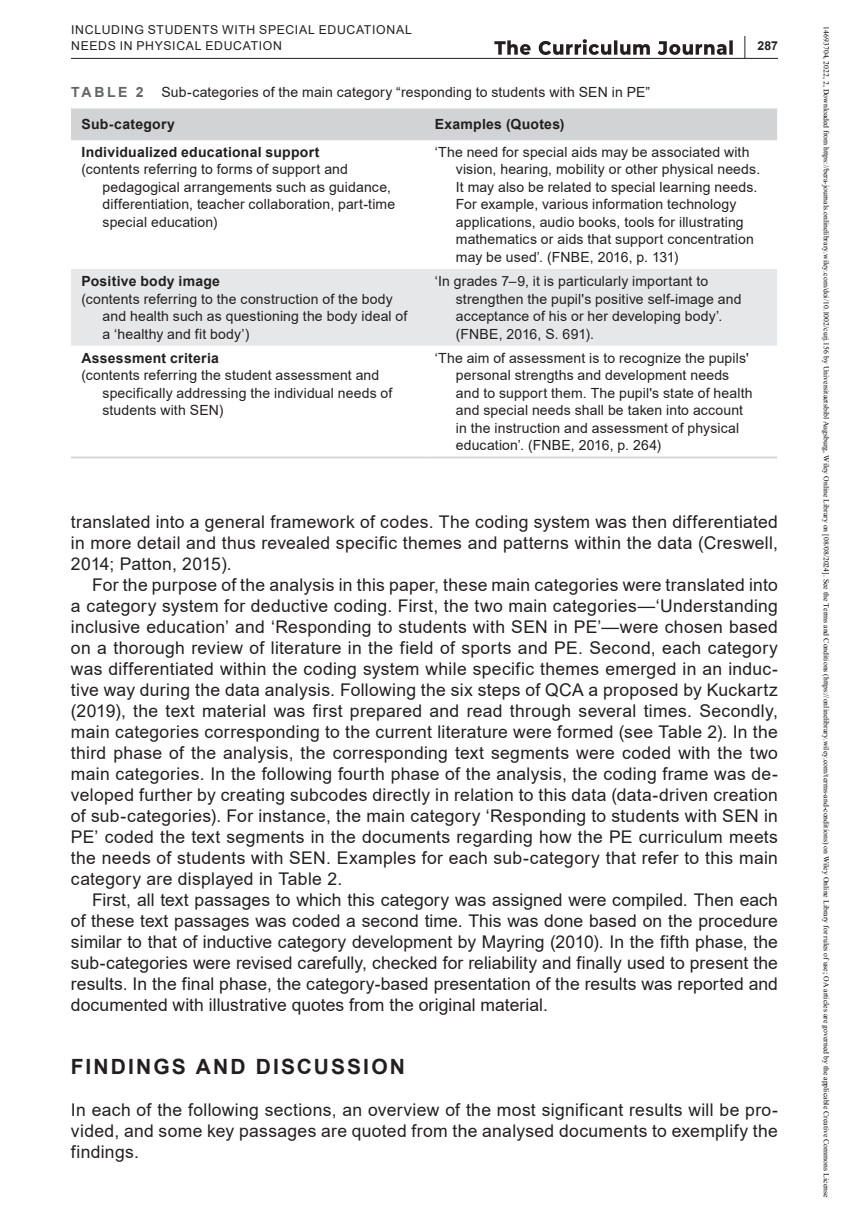
<style>
.page{position:relative;width:849px;height:1221px;background:#fff}
.page>*{position:absolute;margin:0;border:0;box-sizing:border-box;transform-origin:0 0}
.t1{font:700 21px "Arial";letter-spacing:.1em;color:#231f20}
.t2{font:17.5px/21px "Arial";letter-spacing:.015em;color:#231f20;text-align:justify}
.t3{font:14px/17.5px "Arial";letter-spacing:.01em;color:#231f20}
.t4{font:700 14px "Arial";letter-spacing:.02em;color:#231f20}
.t5{font:700 14px "Arial";letter-spacing:.185em;color:#636466}
.t6{font:12.25px/15.8px "Arial";letter-spacing:.055em;color:#231f20}
.t7{font:700 12.25px "Arial";color:#231f20}
.t8{font:7.7px "Times New Roman";letter-spacing:.005em;color:#000}
.s1{font-size:23.62px}
</style>
<div class="page">
<hr style="left:71px;top:58px;width:706px;height:1px;background:#231f20">
<img style="left:494px;top:39px;width:238px;height:15px">
<div style="left:71px;top:108px;width:705px;height:32px;background:#d1d3d4"></div>
<div style="left:71px;top:269px;width:705px;height:77px;background:#e6e7e8"></div>
<hr style="left:71px;top:456px;width:353px;height:2px;background:#d1d3d4">
<hr style="left:424px;top:456px;width:352px;height:2px;background:#d1d3d4">
<p class="t6" style="left:71px;top:22px;width:342px">INCLUDING STUDENTS WITH SPECIAL EDUCATIONAL<br>NEEDS IN PHYSICAL EDUCATION</p>
<p class="t7" style="left:743px;top:37px;width:36px"><span class="s1">|</span> 287</p>
<p class="t5" style="left:71px;top:82px;width:74px">TABLE 2</p>
<p class="t3" style="left:161px;top:83px;width:490px">Sub-categories of the main category “responding to students with SEN in PE”</p>
<p class="t4" style="left:81px;top:115px;width:95px">Sub-category</p>
<p class="t4" style="left:434px;top:115px;width:131px">Examples (Quotes)</p>
<p class="t4" style="left:81px;top:142px;width:239px">Individualized educational support</p>
<p class="t3" style="left:102px;top:161px;width:294px;text-indent:-21px">(contents referring to forms of support and pedagogical arrangements such as guidance, differentiation, teacher collaboration, part-time special education)</p>
<p class="t3" style="left:455px;top:143px;width:306px;text-indent:-21px">‘The need for special aids may be associated with vision, hearing, mobility or other physical needs.<br>It may also be related to special learning needs.<br>For example, various information technology applications, audio books, tools for illustrating mathematics or aids that support concentration may be used’. (FNBE, 2016, p. 131)</p>
<p class="t4" style="left:81px;top:271px;width:140px">Positive body image</p>
<p class="t3" style="left:102px;top:290px;width:306px;text-indent:-21px">(contents referring to the construction of the body and health such as questioning the body ideal of a ‘healthy and fit body’)</p>
<p class="t4" style="left:81px;top:348px;width:139px">Assessment criteria</p>
<p class="t3" style="left:102px;top:366px;width:291px;text-indent:-21px">(contents referring the student assessment and specifically addressing the individual needs of students with SEN)</p>
<p class="t3" style="left:455px;top:272px;width:287px;text-indent:-21px">‘In grades 7–9, it is particularly important to strengthen the pupil's positive self-image and acceptance of his or her developing body’. (FNBE, 2016, S. 691).</p>
<p class="t3" style="left:455px;top:349px;width:298px;text-indent:-21px">‘The aim of assessment is to recognize the pupils' personal strengths and development needs and to support them. The pupil's state of health and special needs shall be taken into account in the instruction and assessment of physical education’. (FNBE, 2016, p. 264)</p>
<p class="t2" style="left:71px;top:511px;width:708px">translated into a general framework of codes. The coding system was then differentiated in more detail and thus revealed specific themes and patterns within the data (Creswell, 2014; Patton, 2015).</p>
<p class="t2" style="left:71px;top:574px;width:708px;text-indent:21px">For the purpose of the analysis in this paper, these main categories were translated into a category system for deductive coding. First, the two main categories—‘Understanding inclusive education’ and ‘Responding to students with SEN in PE’—were chosen based on a thorough review of literature in the field of sports and PE. Second, each category was differentiated within the coding system while specific themes emerged in an induc&shy;tive way during the data analysis. Following the six steps of QCA a proposed by Kuckartz (2019), the text material was first prepared and read through several times. Secondly, main categories corresponding to the current literature were formed (see Table 2). In the third phase of the analysis, the corresponding text segments were coded with the two main categories. In the following fourth phase of the analysis, the coding frame was de&shy;veloped further by creating subcodes directly in relation to this data (data-driven creation of sub-categories). For instance, the main category ‘Responding to students with SEN in PE’ coded the text segments in the documents regarding how the PE curriculum meets the needs of students with SEN. Examples for each sub-category that refer to this main category are displayed in Table 2.</p>
<p class="t2" style="left:71px;top:889px;width:708px;text-indent:21px">First, all text passages to which this category was assigned were compiled. Then each of these text passages was coded a second time. This was done based on the procedure similar to that of inductive category development by Mayring (2010). In the fifth phase, the sub-categories were revised carefully, checked for reliability and finally used to present the results. In the final phase, the category-based presentation of the results was reported and documented with illustrative quotes from the original material.</p>
<p class="t1" style="left:71px;top:1052px;width:335px">FINDINGS AND DISCUSSION</p>
<p class="t2" style="left:71px;top:1099px;width:708px">In each of the following sections, an overview of the most significant results will be pro&shy;vided, and some key passages are quoted from the analysed documents to exemplify the findings.</p>
<p class="t8" style="left:828px;top:26px;width:1172px;rotate:90deg">14693704, 2022, 2, Downloaded from https://bera-journals.onlinelibrary.wiley.com/doi/10.1002/curj.156 by Universitaetsbibl Augsburg, Wiley Online Library on [08/08/2024]. See the Terms and Conditions (https://onlinelibrary.wiley.com/terms-and-conditions) on Wiley Online Library for rules of use; OA articles are governed by the applicable Creative Commons License</p>
</div>
